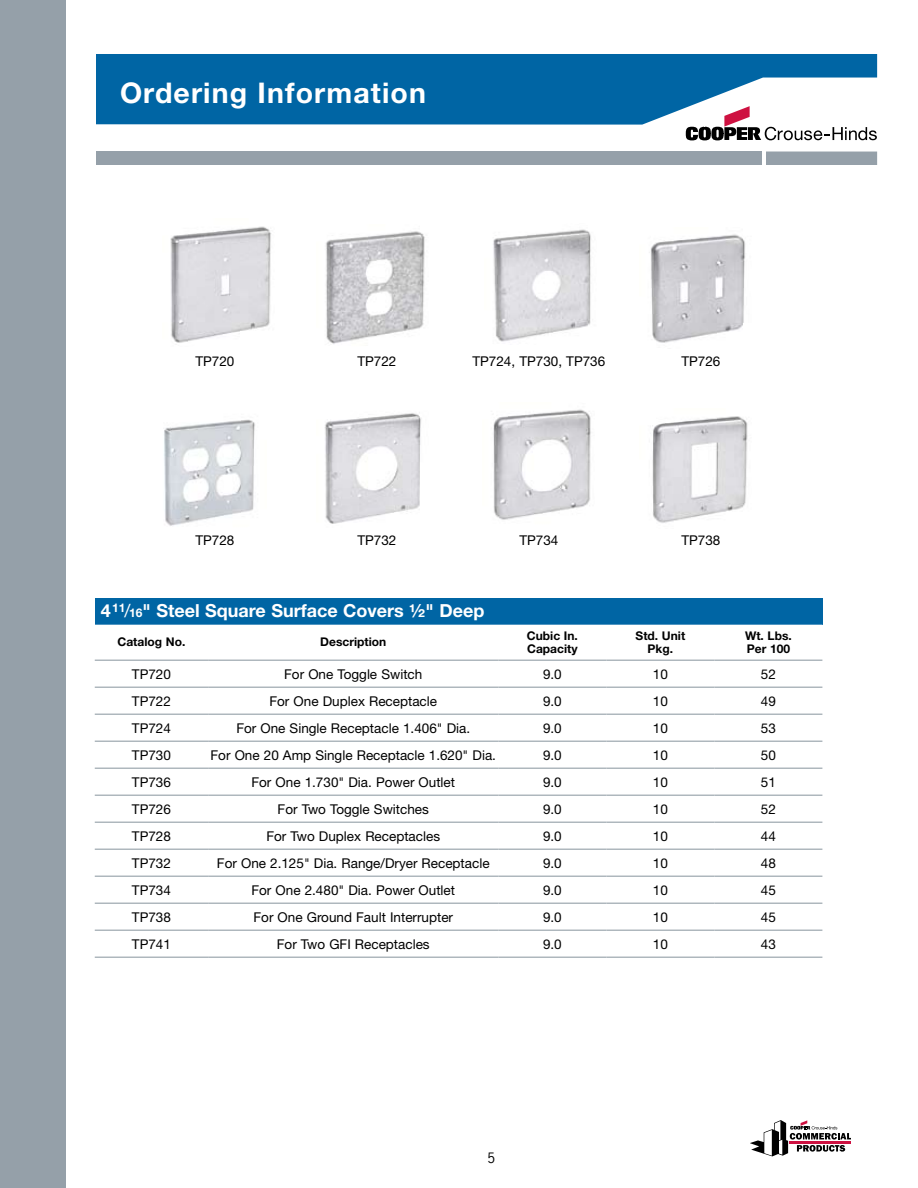
<style>
.page{position:relative;width:918px;height:1188px;background:#fff}
.page>*{position:absolute;margin:0;border:0;box-sizing:border-box;transform-origin:0 0}
.t1{font:700 28.5px "Helvetica Neue LT Std";letter-spacing:.04em;color:#fff}
.t2{font:700 18px "Helvetica Neue LT Std";color:#fff}
.t3{font:13.5px "Helvetica Neue LT Std";color:#000}
.t4{font:13.5px "News Gothic Std";color:#000}
.t5{font:700 12px/13.5px "Helvetica Neue LT Std";color:#000}
.s1{font-weight:400}
.s2{font-size:12px}
</style>
<div class="page">
<img style="left:170px;top:226px;width:101px;height:117px">
<img style="left:326px;top:231px;width:99px;height:113px">
<img style="left:493px;top:229px;width:98px;height:113px">
<img style="left:649px;top:234px;width:97px;height:109px">
<img style="left:164px;top:419px;width:91px;height:107px">
<img style="left:325px;top:413px;width:97px;height:111px">
<img style="left:493px;top:409px;width:98px;height:111px">
<img style="left:652px;top:416px;width:96px;height:107px">
<svg style="left:751px;top:1120px;width:99px;height:36px"></svg>
<svg style="left:96px;top:54px;width:781px;height:71px;background:#1873ac"></svg>
<div style="left:96px;top:152px;width:666px;height:13px;background:#95a0a9"></div>
<div style="left:766px;top:152px;width:111px;height:13px;background:#95a0a9"></div>
<svg style="left:686px;top:106px;width:191px;height:34px"></svg>
<div style="left:0;top:0;width:66px;height:1188px;background:#95a0a9"></div>
<div style="left:95px;top:598px;width:727px;height:27px;background:#0065a4"></div>
<svg style="left:95px;top:659px;width:727px;height:298px"></svg>
<hr style="left:95px;top:660px;width:113px;height:1px;background:#95a0a9">
<hr style="left:208px;top:660px;width:290px;height:1px;background:#95a0a9">
<hr style="left:498px;top:660px;width:108px;height:1px;background:#95a0a9">
<hr style="left:606px;top:660px;width:108px;height:1px;background:#95a0a9">
<hr style="left:714px;top:660px;width:108px;height:1px;background:#95a0a9">
<hr style="left:95px;top:687px;width:113px;height:1px;background:#95a0a9">
<hr style="left:208px;top:687px;width:290px;height:1px;background:#95a0a9">
<hr style="left:498px;top:687px;width:108px;height:1px;background:#95a0a9">
<hr style="left:606px;top:687px;width:108px;height:1px;background:#95a0a9">
<hr style="left:714px;top:687px;width:108px;height:1px;background:#95a0a9">
<hr style="left:95px;top:714px;width:113px;height:1px;background:#95a0a9">
<hr style="left:208px;top:714px;width:290px;height:1px;background:#95a0a9">
<hr style="left:498px;top:714px;width:108px;height:1px;background:#95a0a9">
<hr style="left:606px;top:714px;width:108px;height:1px;background:#95a0a9">
<hr style="left:714px;top:714px;width:108px;height:1px;background:#95a0a9">
<hr style="left:95px;top:741px;width:113px;height:1px;background:#95a0a9">
<hr style="left:208px;top:741px;width:290px;height:1px;background:#95a0a9">
<hr style="left:498px;top:741px;width:108px;height:1px;background:#95a0a9">
<hr style="left:606px;top:741px;width:108px;height:1px;background:#95a0a9">
<hr style="left:714px;top:741px;width:108px;height:1px;background:#95a0a9">
<hr style="left:95px;top:768px;width:113px;height:1px;background:#95a0a9">
<hr style="left:208px;top:768px;width:290px;height:1px;background:#95a0a9">
<hr style="left:498px;top:768px;width:108px;height:1px;background:#95a0a9">
<hr style="left:606px;top:768px;width:108px;height:1px;background:#95a0a9">
<hr style="left:714px;top:768px;width:108px;height:1px;background:#95a0a9">
<hr style="left:95px;top:795px;width:113px;height:1px;background:#95a0a9">
<hr style="left:208px;top:795px;width:290px;height:1px;background:#95a0a9">
<hr style="left:498px;top:795px;width:108px;height:1px;background:#95a0a9">
<hr style="left:606px;top:795px;width:108px;height:1px;background:#95a0a9">
<hr style="left:714px;top:795px;width:108px;height:1px;background:#95a0a9">
<hr style="left:95px;top:822px;width:113px;height:1px;background:#95a0a9">
<hr style="left:208px;top:822px;width:290px;height:1px;background:#95a0a9">
<hr style="left:498px;top:822px;width:108px;height:1px;background:#95a0a9">
<hr style="left:606px;top:822px;width:108px;height:1px;background:#95a0a9">
<hr style="left:714px;top:822px;width:108px;height:1px;background:#95a0a9">
<hr style="left:95px;top:849px;width:113px;height:1px;background:#95a0a9">
<hr style="left:208px;top:849px;width:290px;height:1px;background:#95a0a9">
<hr style="left:498px;top:849px;width:108px;height:1px;background:#95a0a9">
<hr style="left:606px;top:849px;width:108px;height:1px;background:#95a0a9">
<hr style="left:714px;top:849px;width:108px;height:1px;background:#95a0a9">
<hr style="left:95px;top:876px;width:113px;height:1px;background:#95a0a9">
<hr style="left:208px;top:876px;width:290px;height:1px;background:#95a0a9">
<hr style="left:498px;top:876px;width:108px;height:1px;background:#95a0a9">
<hr style="left:606px;top:876px;width:108px;height:1px;background:#95a0a9">
<hr style="left:714px;top:876px;width:108px;height:1px;background:#95a0a9">
<hr style="left:95px;top:903px;width:113px;height:1px;background:#95a0a9">
<hr style="left:208px;top:903px;width:290px;height:1px;background:#95a0a9">
<hr style="left:498px;top:903px;width:108px;height:1px;background:#95a0a9">
<hr style="left:606px;top:903px;width:108px;height:1px;background:#95a0a9">
<hr style="left:714px;top:903px;width:108px;height:1px;background:#95a0a9">
<hr style="left:95px;top:930px;width:113px;height:1px;background:#95a0a9">
<hr style="left:208px;top:930px;width:290px;height:1px;background:#95a0a9">
<hr style="left:498px;top:930px;width:108px;height:1px;background:#95a0a9">
<hr style="left:606px;top:930px;width:108px;height:1px;background:#95a0a9">
<hr style="left:714px;top:930px;width:108px;height:1px;background:#95a0a9">
<hr style="left:95px;top:957px;width:113px;height:1px;background:#95a0a9">
<hr style="left:208px;top:957px;width:290px;height:1px;background:#95a0a9">
<hr style="left:498px;top:957px;width:108px;height:1px;background:#95a0a9">
<hr style="left:606px;top:957px;width:108px;height:1px;background:#95a0a9">
<hr style="left:714px;top:957px;width:108px;height:1px;background:#95a0a9">
<h1 class="t1" style="left:120px;top:75px;width:308px">Ordering Information</h1>
<p class="t3" style="left:195px;top:353px;width:41px">TP720</p>
<p class="t3" style="left:357px;top:353px;width:41px">TP722</p>
<p class="t3" style="left:472px;top:353px;width:134px">TP724, TP730, TP736</p>
<p class="t3" style="left:681px;top:353px;width:41px">TP726</p>
<p class="t3" style="left:195px;top:532px;width:41px">TP728</p>
<p class="t3" style="left:357px;top:532px;width:41px">TP732</p>
<p class="t3" style="left:519px;top:532px;width:41px">TP734</p>
<p class="t3" style="left:681px;top:532px;width:41px">TP738</p>
<h2 class="t2" style="left:101px;top:599px;width:385px">4<sup>11</sup><span class="s1">/</span><span class="s2">16</span>" Steel Square Surface Covers ½" Deep</h2>
<p class="t5" style="left:118px;top:635px;width:69px">Catalog No.</p>
<p class="t5" style="left:320px;top:635px;width:67px">Description</p>
<p class="t5" style="left:527px;top:628px;width:52px">Cubic In.<br>Capacity</p>
<p class="t5" style="left:636px;top:628px;width:51px;text-align:center">Std. Unit<br>Pkg.</p>
<p class="t5" style="left:745px;top:628px;width:48px">Wt. Lbs.<br>Per 100</p>
<p class="t3" style="left:132px;top:666px;width:41px">TP720</p>
<p class="t3" style="left:284px;top:666px;width:140px">For One Toggle Switch</p>
<p class="t3" style="left:543px;top:666px;width:20px">9.0</p>
<p class="t3" style="left:653px;top:666px;width:17px">10</p>
<p class="t3" style="left:761px;top:666px;width:17px">52</p>
<p class="t3" style="left:132px;top:693px;width:41px">TP722</p>
<p class="t3" style="left:269px;top:693px;width:169px">For One Duplex Receptacle</p>
<p class="t3" style="left:543px;top:693px;width:20px">9.0</p>
<p class="t3" style="left:653px;top:693px;width:17px">10</p>
<p class="t3" style="left:761px;top:693px;width:17px">49</p>
<p class="t3" style="left:132px;top:720px;width:41px">TP724</p>
<p class="t3" style="left:236px;top:720px;width:235px">For One Single Receptacle 1.406" Dia.</p>
<p class="t3" style="left:543px;top:720px;width:20px">9.0</p>
<p class="t3" style="left:653px;top:720px;width:17px">10</p>
<p class="t3" style="left:761px;top:720px;width:17px">53</p>
<p class="t3" style="left:132px;top:747px;width:41px">TP730</p>
<p class="t3" style="left:211px;top:747px;width:287px">For One 20 Amp Single Receptacle 1.620" Dia.</p>
<p class="t3" style="left:543px;top:747px;width:20px">9.0</p>
<p class="t3" style="left:653px;top:747px;width:17px">10</p>
<p class="t3" style="left:761px;top:747px;width:17px">50</p>
<p class="t3" style="left:132px;top:774px;width:41px">TP736</p>
<p class="t3" style="left:251px;top:774px;width:205px">For One 1.730" Dia. Power Outlet</p>
<p class="t3" style="left:543px;top:774px;width:20px">9.0</p>
<p class="t3" style="left:653px;top:774px;width:17px">10</p>
<p class="t3" style="left:761px;top:774px;width:17px">51</p>
<p class="t3" style="left:132px;top:801px;width:41px">TP726</p>
<p class="t3" style="left:278px;top:801px;width:153px">For Two Toggle Switches</p>
<p class="t3" style="left:543px;top:801px;width:20px">9.0</p>
<p class="t3" style="left:653px;top:801px;width:17px">10</p>
<p class="t3" style="left:761px;top:801px;width:17px">52</p>
<p class="t3" style="left:132px;top:828px;width:41px">TP728</p>
<p class="t3" style="left:266px;top:828px;width:175px">For Two Duplex Receptacles</p>
<p class="t3" style="left:543px;top:828px;width:20px">9.0</p>
<p class="t3" style="left:653px;top:828px;width:17px">10</p>
<p class="t3" style="left:761px;top:828px;width:17px">44</p>
<p class="t3" style="left:132px;top:855px;width:41px">TP732</p>
<p class="t3" style="left:217px;top:855px;width:274px">For One 2.125" Dia. Range/Dryer Receptacle</p>
<p class="t3" style="left:543px;top:855px;width:20px">9.0</p>
<p class="t3" style="left:653px;top:855px;width:17px">10</p>
<p class="t3" style="left:761px;top:855px;width:17px">48</p>
<p class="t3" style="left:132px;top:882px;width:41px">TP734</p>
<p class="t3" style="left:251px;top:882px;width:205px">For One 2.480" Dia. Power Outlet</p>
<p class="t3" style="left:543px;top:882px;width:20px">9.0</p>
<p class="t3" style="left:653px;top:882px;width:17px">10</p>
<p class="t3" style="left:761px;top:882px;width:17px">45</p>
<p class="t3" style="left:132px;top:909px;width:41px">TP738</p>
<p class="t3" style="left:254px;top:909px;width:201px">For One Ground Fault Interrupter</p>
<p class="t3" style="left:543px;top:909px;width:20px">9.0</p>
<p class="t3" style="left:653px;top:909px;width:17px">10</p>
<p class="t3" style="left:761px;top:909px;width:17px">45</p>
<p class="t3" style="left:132px;top:936px;width:41px">TP741</p>
<p class="t3" style="left:277px;top:936px;width:154px">For Two GFI Receptacles</p>
<p class="t3" style="left:543px;top:936px;width:20px">9.0</p>
<p class="t3" style="left:653px;top:936px;width:17px">10</p>
<p class="t3" style="left:761px;top:936px;width:17px">43</p>
<p class="t4" style="left:488px;top:1149px;width:9px">5</p>
</div>
